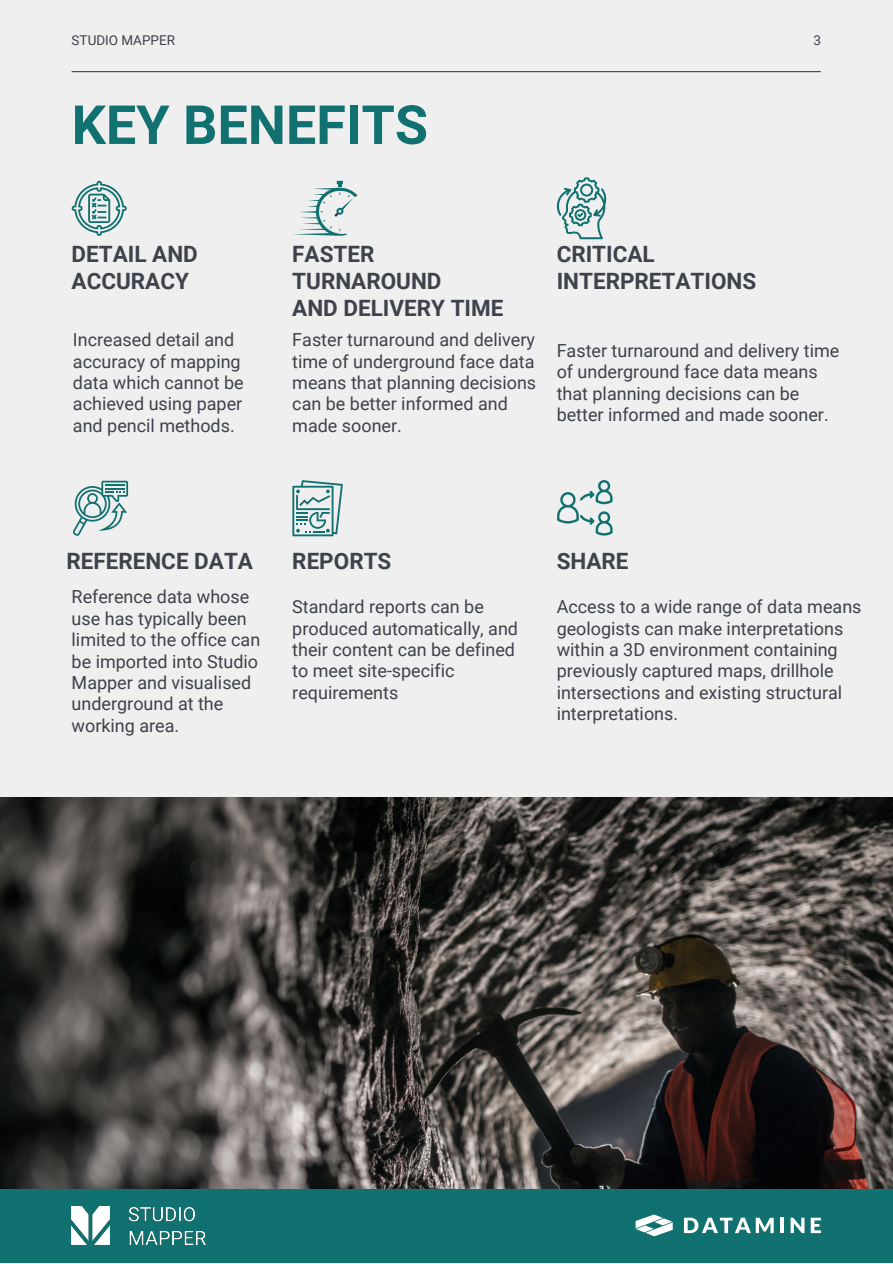
<style>
.page{position:relative;width:893px;height:1264px;background:#fff}
.page>*{position:absolute;margin:0;border:0;box-sizing:border-box;transform-origin:0 0}
.t1{font:700 54px "Roboto";color:#117070}
.t2{font:700 22.5px/27px "Roboto";color:#3e424b}
.t3{font:18px/21.3px "Roboto";color:#3e424b}
.t4{font:13.5px "Roboto";color:#3e424b}
</style>
<div class="page">
<div style="left:0;top:0;width:892px;height:1262px;background:#efefef"></div>
<div style="left:0;top:1189px;width:892px;height:73px;background:#117070"></div>
<svg style="left:684px;top:1217px;width:89px;height:16px"></svg>
<hr style="left:780px;top:1217px;width:4px;height:15px;background:#fff">
<svg style="left:790px;top:1217px;width:14px;height:16px"></svg>
<svg style="left:810px;top:1217px;width:11px;height:16px"></svg>
<svg style="left:635px;top:1214px;width:37px;height:22px"></svg>
<hr style="left:72px;top:71px;width:748px;height:1px;background:#3e424b">
<img style="left:0;top:797px;width:892px;height:391px">
<img style="left:72px;top:1206px;width:133px;height:38px">
<svg style="left:72px;top:181px;width:55px;height:55px"></svg>
<svg style="left:293px;top:181px;width:64px;height:55px"></svg>
<svg style="left:556px;top:177px;width:50px;height:62px"></svg>
<svg style="left:73px;top:480px;width:55px;height:56px"></svg>
<svg style="left:292px;top:480px;width:51px;height:56px"></svg>
<svg style="left:557px;top:480px;width:55px;height:55px"></svg>
<p class="t4" style="left:72px;top:33px;width:105px">STUDIO MAPPER</p>
<p class="t4" style="left:813px;top:33px;width:9px">3</p>
<p class="t1" style="left:72px;top:94px;width:358px">KEY BENEFITS</p>
<p class="t2" style="left:72px;top:241px;width:128px">DETAIL AND<br>ACCURACY</p>
<p class="t2" style="left:292px;top:241px;width:151px">FASTER<br>TURNAROUND</p>
<p class="t2" style="left:292px;top:295px;width:213px">AND DELIVERY TIME</p>
<p class="t2" style="left:556px;top:241px;width:201px">CRITICAL<br>INTERPRETATIONS</p>
<p class="t3" style="left:73px;top:329px;width:172px">Increased detail and accuracy of mapping data which cannot be achieved using paper and pencil methods.</p>
<p class="t3" style="left:292px;top:329px;width:245px">Faster turnaround and delivery time of underground face data means that planning decisions can be better informed and made sooner.</p>
<p class="t3" style="left:556px;top:340px;width:284px">Faster turnaround and delivery time of underground face data means that planning decisions can be better informed and made sooner.</p>
<p class="t2" style="left:66px;top:548px;width:188px">REFERENCE DATA</p>
<p class="t2" style="left:292px;top:548px;width:101px">REPORTS</p>
<p class="t2" style="left:556px;top:548px;width:73px">SHARE</p>
<p class="t3" style="left:72px;top:586px;width:190px">Reference data whose use has typically been limited to the office can be imported into Studio<br>Mapper and visualised underground at the working area.</p>
<p class="t3" style="left:292px;top:596px;width:227px">Standard reports can be produced automatically, and their content can be defined to meet site-specific requirements</p>
<p class="t3" style="left:556px;top:596px;width:306px">Access to a wide range of data means geologists can make interpretations within a 3D environment containing previously captured maps, drillhole intersections and existing structural interpretations.</p>
</div>
